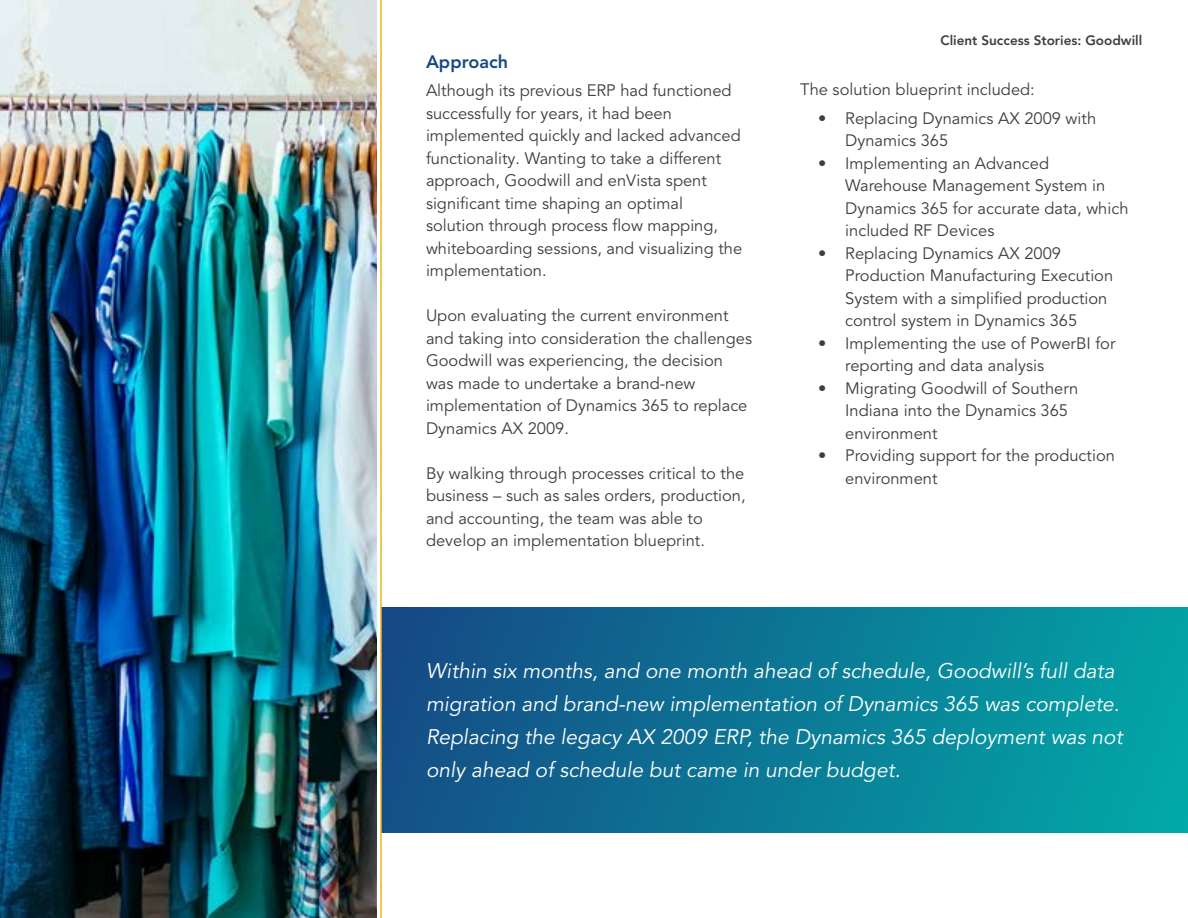
<style>
.page{position:relative;width:1188px;height:918px;background:#fff}
.page>*{position:absolute;margin:0;border:0;box-sizing:border-box;transform-origin:0 0}
.t1{font:italic 21px/33px "Avenir LT Pro";color:#fff}
.t2{font:800 18px "Avenir LT Pro";color:#164883}
.t3{font:16.5px/22.5px "Avenir LT Pro";color:#3e3e3e}
.t4{font:800 13.5px "Avenir LT Pro";color:#3e3e3e}
</style>
<div class="page">
<div style="left:382px;top:608px;width:806px;height:224px;background:linear-gradient(to right,#154c85,#02a6a6)"></div>
<img style="left:0;top:0;width:376px;height:918px">
<hr style="left:380px;top:0;width:2px;height:918px;background:#eeb31e">
<p class="t2" style="left:426px;top:51px;width:84px">Approach</p>
<p class="t3" style="left:426px;top:79px;width:318px">Although its previous ERP had functioned successfully for years, it had been implemented quickly and lacked advanced functionality. Wanting to take a different approach, Goodwill and enVista spent significant time shaping an optimal solution through process flow mapping, whiteboarding sessions, and visualizing the implementation.</p>
<p class="t3" style="left:426px;top:305px;width:328px">Upon evaluating the current environment and taking into consideration the challenges Goodwill was experiencing, the decision was made to undertake a brand-new implementation of Dynamics 365 to replace Dynamics AX 2009.</p>
<p class="t3" style="left:426px;top:462px;width:321px">By walking through processes critical to the business – such as sales orders, production, and accounting, the team was able to develop an implementation blueprint.</p>
<p class="t4" style="left:940px;top:32px;width:203px">Client Success Stories: Goodwill</p>
<p class="t3" style="left:800px;top:78px;width:236px">The solution blueprint included:</p>
<p class="t3" style="left:845px;top:107px;width:252px;text-indent:-27px">• Replacing Dynamics AX 2009 with<br>Dynamics 365</p>
<p class="t3" style="left:845px;top:152px;width:285px;text-indent:-27px">• Implementing an Advanced<br>Warehouse Management System in<br>Dynamics 365 for accurate data, which included RF Devices</p>
<p class="t3" style="left:845px;top:242px;width:270px;text-indent:-27px">• Replacing Dynamics AX 2009<br>Production Manufacturing Execution System with a simplified production control system in Dynamics 365</p>
<p class="t3" style="left:845px;top:332px;width:272px;text-indent:-27px">• Implementing the use of PowerBI for reporting and data analysis</p>
<p class="t3" style="left:845px;top:377px;width:235px;text-indent:-27px">• Migrating Goodwill of Southern<br>Indiana into the Dynamics 365 environment</p>
<p class="t3" style="left:845px;top:445px;width:271px;text-indent:-27px">• Providing support for the production environment</p>
<p class="t1" style="left:426px;top:655px;width:698px">Within six months, and one month ahead of schedule, Goodwill’s full data migration and brand-new implementation of Dynamics 365 was complete.<br>Replacing the legacy AX 2009 ERP, the Dynamics 365 deployment was not only ahead of schedule but came in under budget.</p>
</div>
